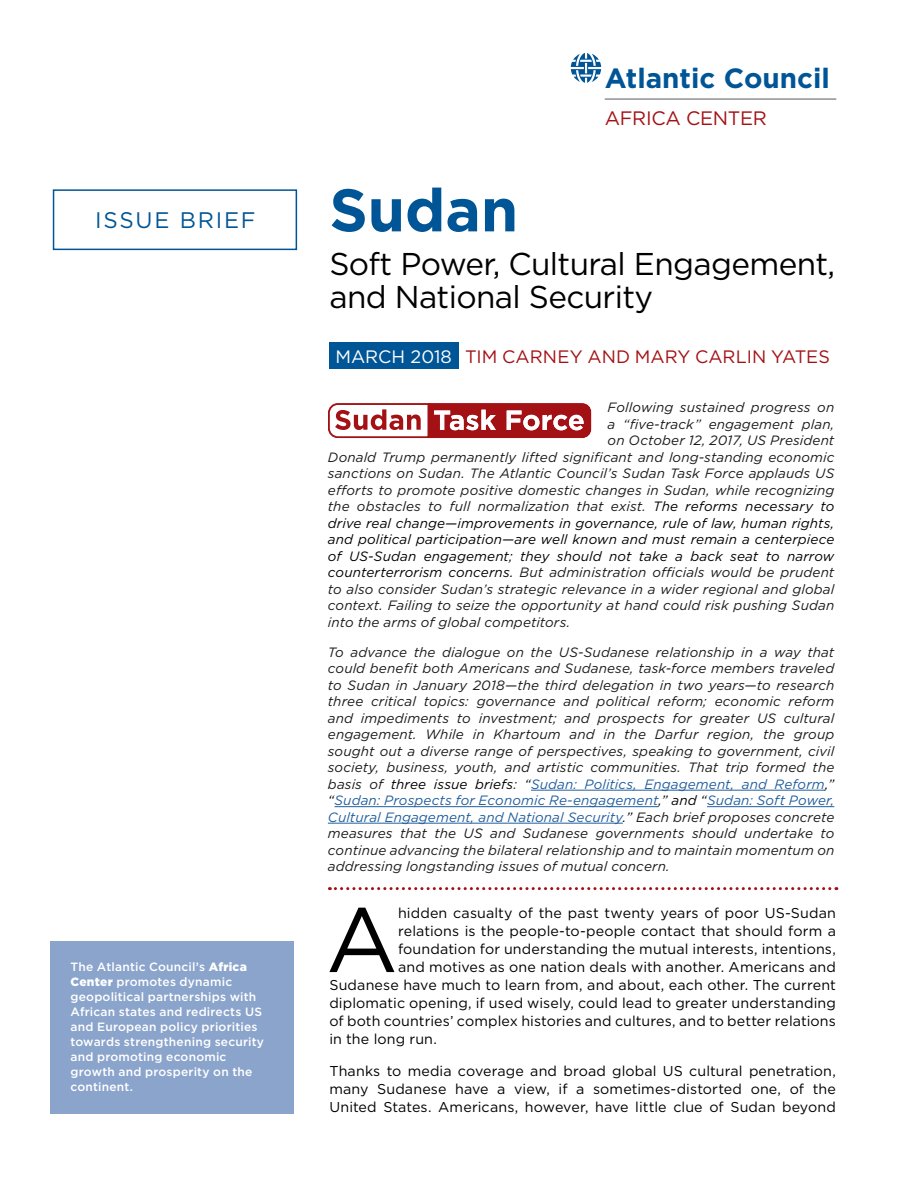
<style>
.page{position:relative;width:918px;height:1188px;background:#fff}
.page>*{position:absolute;margin:0;border:0;box-sizing:border-box;transform-origin:0 0}
.t1{font:91.35px "Gotham";color:#000}
.t2{font:700 60px "Gotham";color:#005596}
.t3{font:31.5px/33px "Gotham";letter-spacing:-.02em;color:#000}
.t4{font:700 27.75px "Gotham";color:#005596}
.t5{font:22.5px "Gotham";letter-spacing:.075em;color:#005596}
.t6{font:19.5px "Gotham";letter-spacing:-.015em;color:#a31115}
.t7{font:18px "Gotham";color:#a31115}
.t8{font:14.25px/18px "Gotham";letter-spacing:.01em;color:#000;text-align:justify}
.t9{font:italic 13.5px/16.5px "Gotham";letter-spacing:.01em;color:#1a1a1a;text-align:justify}
.t10{font:italic 13.5px "Gotham";letter-spacing:.01em;color:#000}
.t11{font:500 12px/15px "Gotham";letter-spacing:.015em;color:#fff}
.s1{font-weight:900}
.s2{color:#fff}
.s3{color:#000}
.s4{color:#215e9e}
</style>
<div class="page">
<div style="left:50px;top:941px;width:244px;height:172px;background:#8ba4cc"></div>
<div style="left:53px;top:189px;width:244px;height:61px;background:#fff;border:2px solid #005596"></div>
<div style="left:329px;top:343px;width:130px;height:26px;background:#005596"></div>
<svg style="left:571px;top:53px;width:30px;height:30px"></svg>
<hr style="left:605px;top:99px;width:231px;height:1px;background:#58595b">
<svg style="left:329px;top:887px;width:501px;height:3px"></svg>
<hr style="left:531px;top:790px;width:294px;height:1px;background:#215e9e">
<hr style="left:335px;top:806px;width:324px;height:1px;background:#215e9e">
<hr style="left:707px;top:806px;width:127px;height:1px;background:#215e9e">
<hr style="left:328px;top:823px;width:295px;height:1px;background:#215e9e">
<svg style="left:328px;top:403px;width:263px;height:35px"></svg>
<h3 class="t5" style="left:95px;top:206px;width:162px">ISSUE BRIEF</h3>
<p class="t11" style="left:70px;top:959px;width:195px">The Atlantic Council’s <span class="s1">Africa<br>Center</span> promotes dynamic geopolitical partnerships with<br>African states and redirects US and European policy priorities towards strengthening security and promoting economic growth and prosperity on the continent.</p>
<h2 class="t2" style="left:329px;top:170px;width:190px">Sudan</h2>
<h3 class="t4" style="left:605px;top:60px;width:227px">Atlantic Council</h3>
<h3 class="t6" style="left:605px;top:105px;width:164px">AFRICA CENTER</h3>
<h3 class="t3" style="left:329px;top:246px;width:507px">Soft Power, Cultural Engagement, and National Security</h3>
<h3 class="t7" style="left:335px;top:345px;width:496px"><span class="s2">MARCH 2018</span> TIM CARNEY AND MARY CARLIN YATES</h3>
<p class="t9" style="left:608px;top:399px;width:228px">Following sustained progress on</p>
<p class="t9" style="left:608px;top:416px;width:228px">a “five-track” engagement plan,</p>
<p class="t9" style="left:608px;top:432px;width:228px">on October 12, 2017, US President</p>
<p class="t9" style="left:328px;top:448px;width:508px">Donald Trump permanently lifted significant and long-standing economic</p>
<p class="t9" style="left:328px;top:465px;width:508px">sanctions on Sudan. The Atlantic Council’s Sudan Task Force applauds US</p>
<p class="t9" style="left:328px;top:481px;width:508px">efforts to promote positive domestic changes in Sudan, while recognizing</p>
<p class="t9" style="left:328px;top:498px;width:508px">the obstacles to full normalization that exist. <span class="s3">The reforms necessary to</span></p>
<p class="t10" style="left:328px;top:514px;width:508px">drive real change—improvements in governance, rule of law, human rights,</p>
<p class="t10" style="left:328px;top:531px;width:508px">and political participation—are well known and must remain a centerpiece</p>
<p class="t10" style="left:328px;top:547px;width:508px">of US-Sudan engagement; they should not take a back seat to narrow</p>
<p class="t9" style="left:328px;top:564px;width:508px"><span class="s3">counterterrorism concerns.</span> But administration officials would be prudent</p>
<p class="t9" style="left:328px;top:580px;width:508px">to also consider Sudan’s strategic relevance in a wider regional and global</p>
<p class="t9" style="left:328px;top:597px;width:508px">context. Failing to seize the opportunity at hand could risk pushing Sudan</p>
<p class="t9" style="left:328px;top:613px;width:244px">into the arms of global competitors.</p>
<p class="t9" style="left:328px;top:643px;width:508px">To advance the dialogue on the US-Sudanese relationship in a way that could benefit both Americans and Sudanese, task-force members traveled to Sudan in January 2018—the third delegation in two years—to research three critical topics: governance and political reform; economic reform and impediments to investment; and prospects for greater US cultural engagement. While in Khartoum and in the Darfur region, the group sought out a diverse range of perspectives, speaking to government, civil society, business, youth, and artistic communities. That trip formed the basis of <span class="s3">three issue briefs</span>: <span class="s3">“</span><span class="s4">Sudan: Politics, Engagement, and Reform</span><span class="s3">,” “</span><span class="s4">Sudan: Prospects for Economic Re-engagement</span><span class="s3">,” and “</span><span class="s4">Sudan: Soft Power, Cultural Engagement, and National Security</span><span class="s3">.”</span> Each brief proposes concrete measures that the US and Sudanese governments should undertake to continue advancing the bilateral relationship and to maintain momentum on addressing longstanding issues of mutual concern.</p>
<h1 class="t1" style="left:326px;top:881px;width:74px">A</h1>
<p class="t8" style="left:398px;top:904px;width:439px">hidden casualty of the past twenty years of poor US-Sudan</p>
<p class="t8" style="left:398px;top:922px;width:439px">relations is the people-to-people contact that should form a</p>
<p class="t8" style="left:398px;top:940px;width:439px">foundation for understanding the mutual interests, intentions,</p>
<p class="t8" style="left:398px;top:958px;width:439px">and motives as one nation deals with another. Americans and</p>
<p class="t8" style="left:329px;top:976px;width:508px">Sudanese have much to learn from, and about, each other. The current</p>
<p class="t8" style="left:329px;top:994px;width:508px">diplomatic opening, if used wisely, could lead to greater understanding</p>
<p class="t8" style="left:329px;top:1012px;width:508px">of both countries’ complex histories and cultures, and to better relations</p>
<p class="t8" style="left:329px;top:1030px;width:109px">in the long run.</p>
<p class="t8" style="left:329px;top:1061px;width:508px">Thanks to media coverage and broad global US cultural penetration, many Sudanese have a view, if a sometimes-distorted one, of the United States. Americans, however, have little clue of Sudan beyond</p>
</div>
